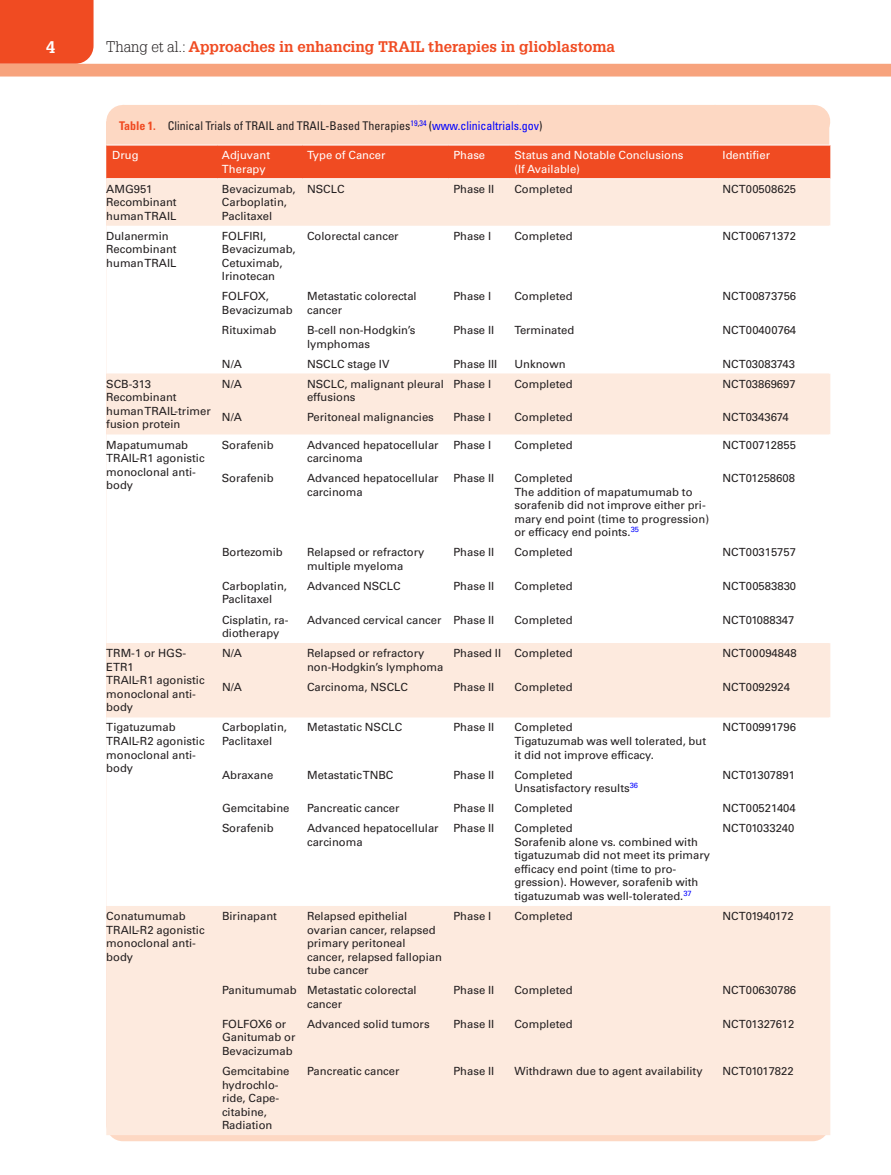
<style>
.page{position:relative;width:891px;height:1175px;background:#fff}
.page>*{position:absolute;margin:0;border:0;box-sizing:border-box;transform-origin:0 0}
.t1{font:700 16.5px "Glypha LT Std";color:#fff}
.t2{font:700 15px "Glypha LT Std";color:#f04b22}
.t3{font:condensed 12px "Univers LT Std";color:#231f20}
.t4{font:11.25px/13.5px "Univers LT Std";color:#231f20}
.t5{font:11.25px/13.5px "Univers LT Std";color:#fff}
.s1{font-weight:300;color:#231f20}
.s2{font-weight:700;color:#f04b22}
.s3{color:#00f}
</style>
<div class="page">
<div style="left:0;top:0;width:94px;height:64px;background:#f04b22"></div>
<div style="left:0;top:64px;width:891px;height:12px;background:#f7a37d"></div>
<div style="left:106px;top:122px;width:723px;height:26px;background:#fdd8c3"></div>
<div style="left:123px;top:105px;width:690px;height:33px;background:#fdd8c3"></div>
<hr style="left:813px;top:105px;width:1px;height:33px;background:#fdd8c3">
<div style="left:106px;top:146px;width:724px;height:32px;background:#f04b22"></div>
<div style="left:106px;top:179px;width:724px;height:956px;background:#fdeade"></div>
<svg style="left:106px;top:225px;width:724px;height:681px"></svg>
<hr style="left:106px;top:145px;width:112px;height:1px;background:#fff">
<hr style="left:218px;top:145px;width:85px;height:1px;background:#fff">
<hr style="left:303px;top:145px;width:146px;height:1px;background:#fff">
<hr style="left:449px;top:145px;width:61px;height:1px;background:#fff">
<hr style="left:510px;top:145px;width:208px;height:1px;background:#fff">
<hr style="left:718px;top:145px;width:112px;height:1px;background:#fff">
<h1 class="t1" style="left:46px;top:37px;width:11px">4</h1>
<h2 class="t2" style="left:106px;top:37px;width:510px"><span class="s1">Thang et al.:</span> Approaches in enhancing TRAIL therapies in glioblastoma</h2>
<p class="t3" style="left:119px;top:118px;width:425px"><span class="s2">Table 1.</span> Clinical Trials of TRAIL and TRAIL-Based Therapies<sup>19</sup><sup>,</sup><sup>34</sup> (<span class="s3">www.clinicaltrials.gov</span>)</p>
<p class="t5" style="left:112px;top:148px;width:28px">Drug</p>
<p class="t5" style="left:222px;top:148px;width:50px">Adjuvant<br>Therapy</p>
<p class="t5" style="left:307px;top:148px;width:80px">Type of Cancer</p>
<p class="t5" style="left:453px;top:148px;width:33px">Phase</p>
<p class="t5" style="left:514px;top:148px;width:171px">Status and Notable Conclusions (If Available)</p>
<p class="t5" style="left:723px;top:148px;width:49px">Identifier</p>
<p class="t4" style="left:106px;top:182px;width:72px">AMG951<br>Recombinant human TRAIL</p>
<p class="t4" style="left:222px;top:182px;width:75px">Bevacizumab,<br>Carboplatin,<br>Paclitaxel</p>
<p class="t4" style="left:307px;top:182px;width:39px">NSCLC</p>
<p class="t4" style="left:453px;top:182px;width:42px">Phase II</p>
<p class="t4" style="left:514px;top:182px;width:60px">Completed</p>
<p class="t4" style="left:723px;top:182px;width:75px">NCT00508625</p>
<p class="t4" style="left:106px;top:229px;width:72px">Dulanermin<br>Recombinant human TRAIL</p>
<p class="t4" style="left:222px;top:229px;width:75px">FOLFIRI,<br>Bevacizumab,<br>Cetuximab,<br>Irinotecan</p>
<p class="t4" style="left:307px;top:229px;width:93px">Colorectal cancer</p>
<p class="t4" style="left:453px;top:229px;width:39px">Phase I</p>
<p class="t4" style="left:514px;top:229px;width:60px">Completed</p>
<p class="t4" style="left:723px;top:229px;width:75px">NCT00671372</p>
<p class="t4" style="left:222px;top:290px;width:72px">FOLFOX,<br>Bevacizumab</p>
<p class="t4" style="left:307px;top:290px;width:111px">Metastatic colorectal cancer</p>
<p class="t4" style="left:453px;top:290px;width:39px">Phase I</p>
<p class="t4" style="left:514px;top:290px;width:60px">Completed</p>
<p class="t4" style="left:723px;top:290px;width:75px">NCT00873756</p>
<p class="t4" style="left:222px;top:323px;width:56px">Rituximab</p>
<p class="t4" style="left:307px;top:323px;width:110px">B-cell non-Hodgkin’s lymphomas</p>
<p class="t4" style="left:453px;top:323px;width:42px">Phase II</p>
<p class="t4" style="left:514px;top:323px;width:61px">Terminated</p>
<p class="t4" style="left:723px;top:323px;width:75px">NCT00400764</p>
<p class="t4" style="left:222px;top:357px;width:22px">N/A</p>
<p class="t4" style="left:307px;top:357px;width:84px">NSCLC stage IV</p>
<p class="t4" style="left:453px;top:357px;width:46px">Phase III</p>
<p class="t4" style="left:514px;top:357px;width:53px">Unknown</p>
<p class="t4" style="left:723px;top:357px;width:74px">NCT03083743</p>
<p class="t4" style="left:106px;top:377px;width:106px">SCB-313<br>Recombinant human TRAIL-trimer fusion protein</p>
<p class="t4" style="left:222px;top:377px;width:22px">N/A</p>
<p class="t4" style="left:307px;top:377px;width:138px">NSCLC, malignant pleural effusions</p>
<p class="t4" style="left:453px;top:377px;width:39px">Phase I</p>
<p class="t4" style="left:514px;top:377px;width:60px">Completed</p>
<p class="t4" style="left:723px;top:377px;width:75px">NCT03869697</p>
<p class="t4" style="left:222px;top:411px;width:22px">N/A</p>
<p class="t4" style="left:307px;top:411px;width:128px">Peritoneal malignancies</p>
<p class="t4" style="left:453px;top:411px;width:39px">Phase I</p>
<p class="t4" style="left:514px;top:411px;width:60px">Completed</p>
<p class="t4" style="left:723px;top:411px;width:68px">NCT0343674</p>
<p class="t4" style="left:106px;top:438px;width:100px">Mapatumumab<br>TRAIL-R1 agonistic monoclonal anti&shy;body</p>
<p class="t4" style="left:222px;top:438px;width:53px">Sorafenib</p>
<p class="t4" style="left:307px;top:438px;width:133px">Advanced hepatocellular carcinoma</p>
<p class="t4" style="left:453px;top:438px;width:39px">Phase I</p>
<p class="t4" style="left:514px;top:438px;width:60px">Completed</p>
<p class="t4" style="left:723px;top:438px;width:75px">NCT00712855</p>
<p class="t4" style="left:222px;top:471px;width:53px">Sorafenib</p>
<p class="t4" style="left:307px;top:471px;width:133px">Advanced hepatocellular carcinoma</p>
<p class="t4" style="left:453px;top:471px;width:42px">Phase II</p>
<p class="t4" style="left:514px;top:471px;width:196px">Completed<br>The addition of mapatumumab to sorafenib did not improve either pri&shy;mary end point (time to progression) or efficacy end points.<sup>35</sup></p>
<p class="t4" style="left:723px;top:471px;width:74px">NCT01258608</p>
<p class="t4" style="left:222px;top:545px;width:62px">Bortezomib</p>
<p class="t4" style="left:307px;top:545px;width:119px">Relapsed or refractory multiple myeloma</p>
<p class="t4" style="left:453px;top:545px;width:42px">Phase II</p>
<p class="t4" style="left:514px;top:545px;width:60px">Completed</p>
<p class="t4" style="left:723px;top:545px;width:75px">NCT00315757</p>
<p class="t4" style="left:222px;top:579px;width:67px">Carboplatin,<br>Paclitaxel</p>
<p class="t4" style="left:307px;top:579px;width:95px">Advanced NSCLC</p>
<p class="t4" style="left:453px;top:579px;width:42px">Phase II</p>
<p class="t4" style="left:514px;top:579px;width:60px">Completed</p>
<p class="t4" style="left:723px;top:579px;width:75px">NCT00583830</p>
<p class="t4" style="left:222px;top:613px;width:68px">Cisplatin, ra&shy;diotherapy</p>
<p class="t4" style="left:307px;top:613px;width:189px">Advanced cervical cancer Phase II</p>
<p class="t4" style="left:514px;top:613px;width:60px">Completed</p>
<p class="t4" style="left:723px;top:613px;width:73px">NCT01088347</p>
<p class="t4" style="left:106px;top:646px;width:100px">TRM-1 or HGS-<br>ETR1<br>TRAIL-R1 agonistic monoclonal anti&shy;body</p>
<p class="t4" style="left:222px;top:646px;width:22px">N/A</p>
<p class="t4" style="left:307px;top:646px;width:138px">Relapsed or refractory non-Hodgkin’s lymphoma</p>
<p class="t4" style="left:453px;top:646px;width:121px">Phased II Completed</p>
<p class="t4" style="left:723px;top:646px;width:76px">NCT00094848</p>
<p class="t4" style="left:222px;top:680px;width:22px">N/A</p>
<p class="t4" style="left:307px;top:680px;width:102px">Carcinoma, NSCLC</p>
<p class="t4" style="left:453px;top:680px;width:42px">Phase II</p>
<p class="t4" style="left:514px;top:680px;width:60px">Completed</p>
<p class="t4" style="left:723px;top:680px;width:69px">NCT0092924</p>
<p class="t4" style="left:106px;top:721px;width:100px">Tigatuzumab<br>TRAIL-R2 agonistic monoclonal anti&shy;body</p>
<p class="t4" style="left:222px;top:721px;width:67px">Carboplatin,<br>Paclitaxel</p>
<p class="t4" style="left:307px;top:721px;width:97px">Metastatic NSCLC</p>
<p class="t4" style="left:453px;top:721px;width:42px">Phase II</p>
<p class="t4" style="left:514px;top:721px;width:193px">Completed<br>Tigatuzumab was well tolerated, but it did not improve efficacy.</p>
<p class="t4" style="left:723px;top:721px;width:75px">NCT00991796</p>
<p class="t4" style="left:222px;top:768px;width:53px">Abraxane</p>
<p class="t4" style="left:307px;top:768px;width:88px">Metastatic TNBC</p>
<p class="t4" style="left:453px;top:768px;width:42px">Phase II</p>
<p class="t4" style="left:514px;top:768px;width:125px">Completed<br>Unsatisfactory results<sup>36</sup></p>
<p class="t4" style="left:723px;top:768px;width:74px">NCT01307891</p>
<p class="t4" style="left:222px;top:801px;width:69px">Gemcitabine</p>
<p class="t4" style="left:307px;top:801px;width:94px">Pancreatic cancer</p>
<p class="t4" style="left:453px;top:801px;width:42px">Phase II</p>
<p class="t4" style="left:514px;top:801px;width:60px">Completed</p>
<p class="t4" style="left:723px;top:801px;width:75px">NCT00521404</p>
<p class="t4" style="left:222px;top:821px;width:53px">Sorafenib</p>
<p class="t4" style="left:307px;top:821px;width:133px">Advanced hepatocellular carcinoma</p>
<p class="t4" style="left:453px;top:821px;width:42px">Phase II</p>
<p class="t4" style="left:514px;top:821px;width:197px">Completed<br>Sorafenib alone vs. combined with tigatuzumab did not meet its primary efficacy end point (time to pro&shy;gression). However, sorafenib with tigatuzumab was well-tolerated.<sup>37</sup></p>
<p class="t4" style="left:723px;top:821px;width:73px">NCT01033240</p>
<p class="t4" style="left:106px;top:909px;width:100px">Conatumumab<br>TRAIL-R2 agonistic monoclonal anti&shy;body</p>
<p class="t4" style="left:222px;top:909px;width:57px">Birinapant</p>
<p class="t4" style="left:307px;top:909px;width:137px">Relapsed epithelial ovarian cancer, relapsed primary peritoneal cancer, relapsed fallopian tube cancer</p>
<p class="t4" style="left:453px;top:909px;width:39px">Phase I</p>
<p class="t4" style="left:514px;top:909px;width:60px">Completed</p>
<p class="t4" style="left:723px;top:909px;width:73px">NCT01940172</p>
<p class="t4" style="left:307px;top:983px;width:111px;text-indent:-85px">Panitumumab Metastatic colorectal cancer</p>
<p class="t4" style="left:453px;top:983px;width:42px">Phase II</p>
<p class="t4" style="left:514px;top:983px;width:60px">Completed</p>
<p class="t4" style="left:723px;top:983px;width:75px">NCT00630786</p>
<p class="t4" style="left:222px;top:1017px;width:75px">FOLFOX6 or<br>Ganitumab or<br>Bevacizumab</p>
<p class="t4" style="left:307px;top:1017px;width:124px">Advanced solid tumors</p>
<p class="t4" style="left:453px;top:1017px;width:42px">Phase II</p>
<p class="t4" style="left:514px;top:1017px;width:60px">Completed</p>
<p class="t4" style="left:723px;top:1017px;width:73px">NCT01327612</p>
<p class="t4" style="left:222px;top:1064px;width:69px">Gemcitabine hydrochlo&shy;ride, Cape&shy;citabine,<br>Radiation</p>
<p class="t4" style="left:307px;top:1064px;width:94px">Pancreatic cancer</p>
<p class="t4" style="left:453px;top:1064px;width:42px">Phase II</p>
<p class="t4" style="left:514px;top:1064px;width:190px">Withdrawn due to agent availability</p>
<p class="t4" style="left:723px;top:1064px;width:73px">NCT01017822</p>
</div>
